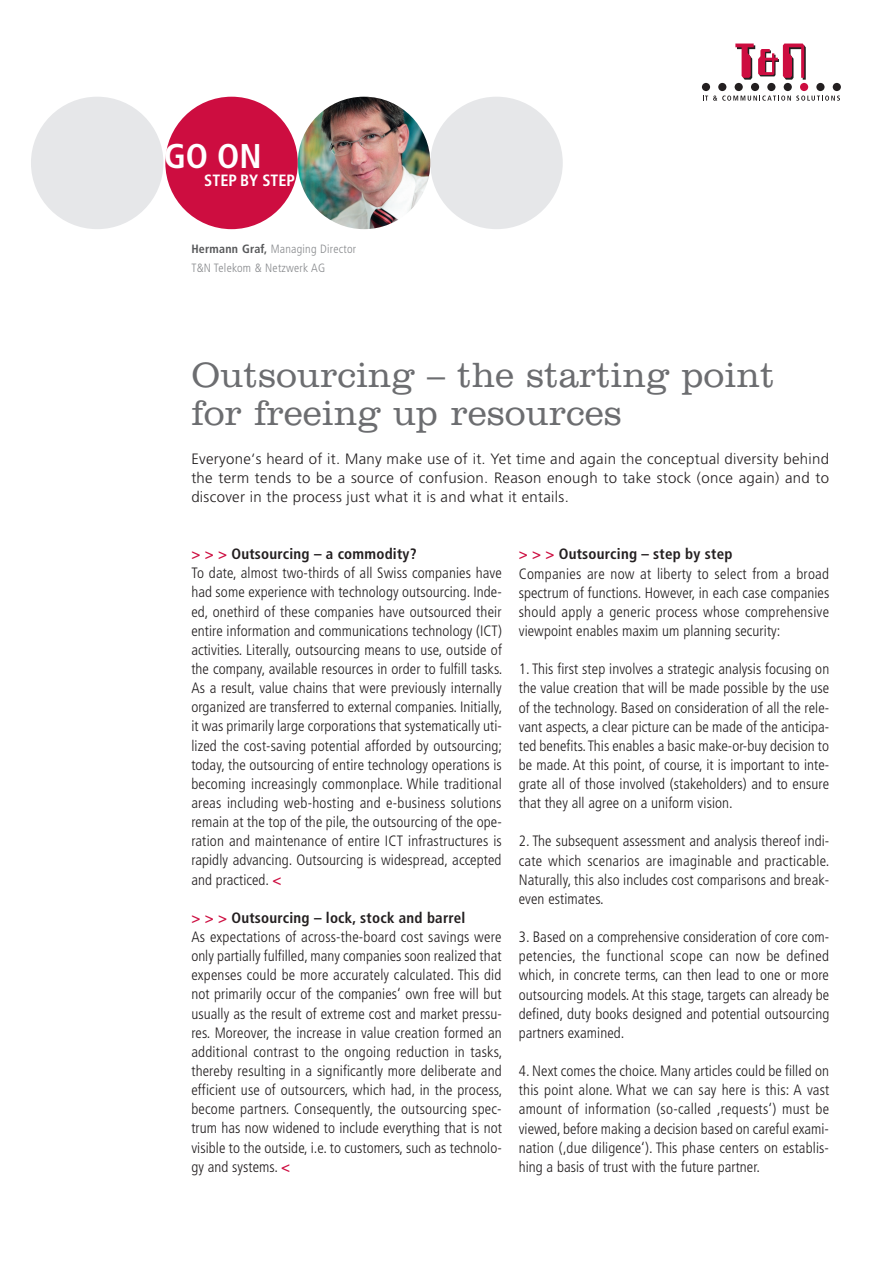
<style>
.page{position:relative;width:893px;height:1263px;background:#fff}
.page>*{position:absolute;margin:0;border:0;box-sizing:border-box;transform-origin:0 0}
.t1{font:300 36px/38.2px "Clarendon BT";color:#6c6d70}
.t2{font:700 condensed 34.35px "Frutiger";color:#fff}
.t3{font:700 condensed 16.35px "Frutiger";color:#fff}
.t4{font:300 condensed 15px/19.2px "Frutiger";letter-spacing:.005em;color:#231f20;text-align:justify}
.t5{font:300 15px/19.2px "Frutiger";letter-spacing:.02em;color:#231f20;text-align:justify}
.t6{font:700 condensed 15px "Frutiger LT Std";letter-spacing:.015em;color:#231f20}
.t7{font:300 condensed 12px/19.2px "Frutiger";letter-spacing:.02em;color:#87898c}
.s1{font-weight:700;color:#57585a}
.s2{color:#cd0d40}
.s3{font-family:"Frutiger LT Std";font-weight:700;color:#cd0d40}
</style>
<div class="page">
<div style="left:430px;top:97px;width:133px;height:132px;background:#e6e7e9;border-radius:50%"></div>
<div style="left:165px;top:97px;width:133px;height:132px;background:#cd0d40;border-radius:50%"></div>
<svg style="left:735px;top:44px;width:71px;height:36px"></svg>
<div style="left:702px;top:83px;width:8px;height:8px;background:#231f20;border-radius:50%"></div>
<div style="left:718px;top:83px;width:8px;height:8px;background:#231f20;border-radius:50%"></div>
<div style="left:735px;top:83px;width:8px;height:8px;background:#231f20;border-radius:50%"></div>
<div style="left:751px;top:83px;width:8px;height:8px;background:#231f20;border-radius:50%"></div>
<div style="left:767px;top:83px;width:8px;height:8px;background:#231f20;border-radius:50%"></div>
<div style="left:784px;top:83px;width:8px;height:8px;background:#231f20;border-radius:50%"></div>
<div style="left:800px;top:83px;width:8px;height:8px;background:#cd0d40;border-radius:50%"></div>
<div style="left:816px;top:83px;width:8px;height:8px;background:#231f20;border-radius:50%"></div>
<div style="left:833px;top:83px;width:8px;height:8px;background:#231f20;border-radius:50%"></div>
<svg style="left:703px;top:96px;width:137px;height:5px"></svg>
<div style="left:31px;top:97px;width:132px;height:132px;background:#e6e7e9;border-radius:50%"></div>
<img style="left:298px;top:97px;width:132px;height:132px;border-radius:66px">
<h2 class="t2" style="left:164px;top:136px;width:99px">GO ON</h2>
<p class="t3" style="left:204px;top:170px;width:92px">STEP BY STEP</p>
<p class="t7" style="left:191px;top:239px;width:166px"><span class="s1">Hermann Graf,</span> Managing Director<br>T&amp;N Telekom &amp; Netzwerk AG</p>
<h1 class="t1" style="left:191px;top:355px;width:585px">Outsourcing – the starting point for freeing up resources</h1>
<p class="t5" style="left:191px;top:449px;width:639px">Everyone‘s heard of it. Many make use of it. Yet time and again the conceptual diversity behind the term tends to be a source of confusion. Reason enough to take stock (once again) and to discover in the process just what it is and what it entails.</p>
<p class="t6" style="left:191px;top:545px;width:227px"><span class="s2">&gt; &gt; &gt;</span> Outsourcing – a commodity?</p>
<p class="t4" style="left:191px;top:564px;width:313px">To date, almost two-thirds of all Swiss companies have had some experience with technology outsourcing. Inde&shy;ed, onethird of these companies have outsourced their entire information and communications technology (ICT) activities. Literally, outsourcing means to use, outside of the company, available resources in order to fulfill tasks.<br>As a result, value chains that were previously internally organized are transferred to external companies. Initially, it was primarily large corporations that systematically uti&shy;lized the cost-saving potential afforded by outsourcing; today, the outsourcing of entire technology operations is becoming increasingly commonplace. While traditional areas including web-hosting and e-business solutions remain at the top of the pile, the outsourcing of the ope&shy;ration and maintenance of entire ICT infrastructures is rapidly advancing. Outsourcing is widespread, accepted and practiced. <span class="s3">&lt;</span></p>
<p class="t6" style="left:191px;top:909px;width:276px"><span class="s2">&gt; &gt; &gt;</span> Outsourcing – lock, stock and barrel</p>
<p class="t4" style="left:191px;top:927px;width:313px">As expectations of across-the-board cost savings were only partially fulfilled, many companies soon realized that expenses could be more accurately calculated. This did not primarily occur of the companies‘ own free will but usually as the result of extreme cost and market pressu&shy;res. Moreover, the increase in value creation formed an additional contrast to the ongoing reduction in tasks, thereby resulting in a significantly more deliberate and efficient use of outsourcers, which had, in the process, become partners. Consequently, the outsourcing spec&shy;trum has now widened to include everything that is not visible to the outside, i.e. to customers, such as technolo&shy;gy and systems. <span class="s3">&lt;</span></p>
<p class="t6" style="left:519px;top:545px;width:215px"><span class="s2">&gt; &gt; &gt;</span> Outsourcing – step by step</p>
<p class="t4" style="left:519px;top:564px;width:312px">Companies are now at liberty to select from a broad spectrum of functions. However, in each case companies should apply a generic process whose comprehensive viewpoint enables maxim um planning security:</p>
<p class="t4" style="left:519px;top:660px;width:312px">1. This first step involves a strategic analysis focusing on the value creation that will be made possible by the use of the technology. Based on consideration of all the rele&shy;vant aspects, a clear picture can be made of the anticipa&shy;ted benefits. This enables a basic make-or-buy decision to be made. At this point, of course, it is important to inte&shy;grate all of those involved (stakeholders) and to ensure that they all agree on a uniform vision.</p>
<p class="t4" style="left:519px;top:832px;width:312px">2. The subsequent assessment and analysis thereof indi&shy;cate which scenarios are imaginable and practicable.<br>Naturally, this also includes cost comparisons and break&shy;even estimates.</p>
<p class="t4" style="left:519px;top:927px;width:312px">3. Based on a comprehensive consideration of core com&shy;petencies, the functional scope can now be defined which, in concrete terms, can then lead to one or more outsourcing models. At this stage, targets can already be defined, duty books designed and potential outsourcing partners examined.</p>
<p class="t4" style="left:519px;top:1061px;width:312px">4. Next comes the choice. Many articles could be filled on this point alone. What we can say here is this: A vast amount of information (so-called ‚requests‘) must be viewed, before making a decision based on careful exami&shy;nation (‚due diligence‘). This phase centers on establis&shy;hing a basis of trust with the future partner.</p>
</div>
